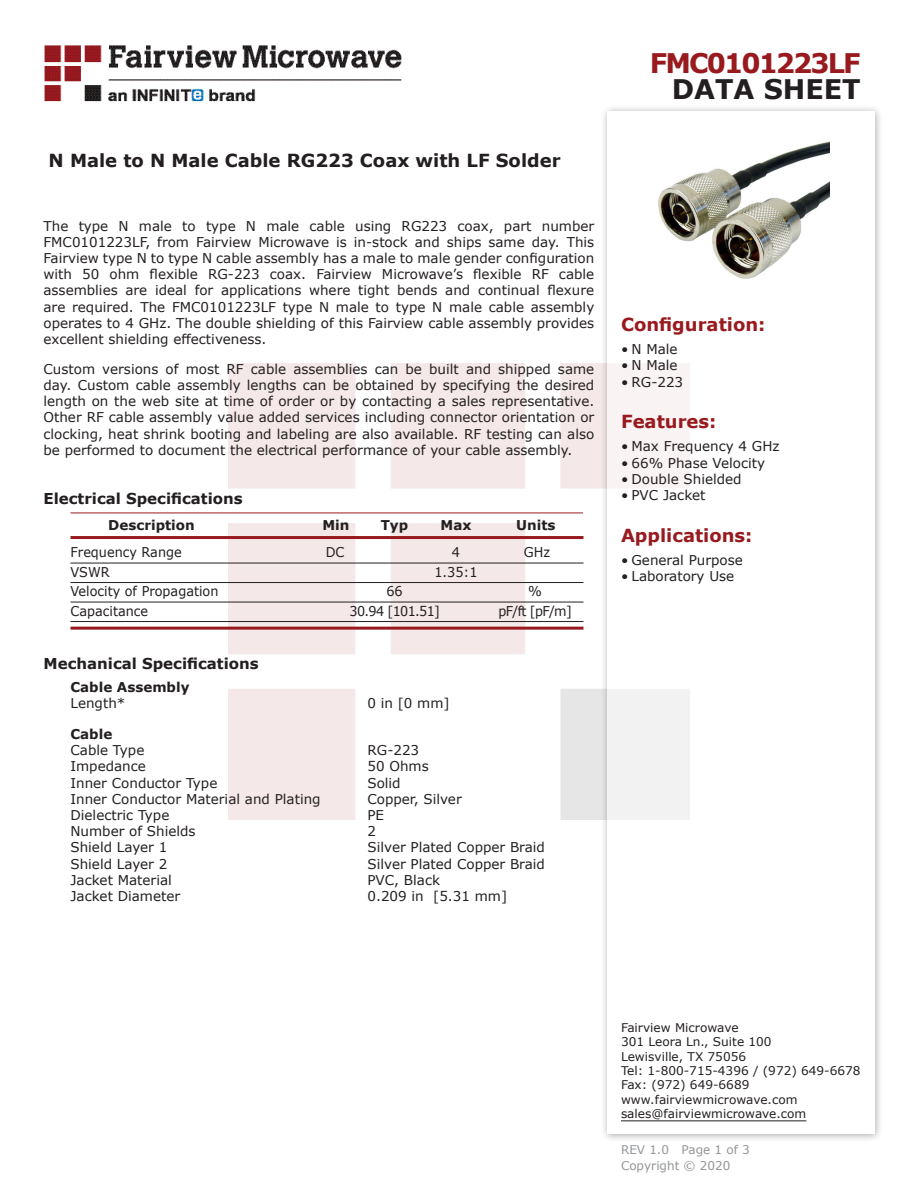
<style>
.page{position:relative;width:918px;height:1188px;background:#fff}
.page>*{position:absolute;margin:0;border:0;box-sizing:border-box;transform-origin:0 0}
.FM{font:700 27px "Verdana";letter-spacing:-.07em;color:#981a1e}
.t1{font:700 27px "Verdana";color:#231f20}
.Web_Description_Para{font:700 18px "Verdana";color:#231f20}
.Head1{font:700 18px "Verdana";color:#981a1e}
.Applications_Header{font:700 18px "Verdana";color:#981a1e}
.Head1-2{font:700 15px "Verdana";color:#231f20}
.MarketingDescription{font:13.5px/16.2px "Verdana";color:#231f20;text-align:justify}
.Specs_Para{font:13.5px "Verdana";color:#231f20}
.Table-Body{font:13.5px "Verdana";color:#231f20;scale:.95 1}
.Table-Header{font:700 13.5px "Verdana";color:#231f20}
.Head3{font:700 13.5px "Verdana";color:#231f20}
.FM_Info{font:12px "Verdana";color:#231f20}
.REV_Info{font:12px "Verdana";color:#939598}
</style>
<div class="page">
<img style="left:44px;top:45px;width:358px;height:57px">
<div style="left:600px;top:104px;width:284px;height:1039px;background:#231f20;opacity:.75"></div>
<div style="left:608px;top:111px;width:267px;height:1023px;background:#fff"></div>
<hr style="left:70px;top:513px;width:513px;height:1px;background:#981a1e">
<hr style="left:70px;top:536px;width:514px;height:3px;background:#981a1e">
<hr style="left:70px;top:563px;width:514px;height:1px;background:#231f20">
<hr style="left:70px;top:582px;width:514px;height:1px;background:#231f20">
<hr style="left:70px;top:602px;width:514px;height:1px;background:#231f20">
<hr style="left:70px;top:621px;width:514px;height:1px;background:#231f20">
<hr style="left:70px;top:627px;width:514px;height:3px;background:#981a1e">
<hr style="left:621px;top:1120px;width:185px;height:1px;background:#231f20">
<img style="left:658px;top:141px;width:172px;height:138px">
<p class="Web_Description_Para" style="left:49px;top:148px;width:514px">N Male to N Male Cable RG223 Coax with LF Solder</p>
<p class="MarketingDescription" style="left:44px;top:217px;width:552px">The type N male to type N male cable using RG223 coax, part number FMC0101223LF, from Fairview Microwave is in-stock and ships same day. This Fairview type N to type N cable assembly has a male to male gender configuration with 50 ohm flexible RG-223 coax. Fairview Microwave’s flexible RF cable assemblies are ideal for applications where tight bends and continual flexure are required. The FMC0101223LF type N male to type N male cable assembly operates to 4 GHz. The double shielding of this Fairview cable assembly provides excellent shielding effectiveness.</p>
<p class="MarketingDescription" style="left:44px;top:361px;width:552px">Custom versions of most RF cable assemblies can be built and shipped same day. Custom cable assembly lengths can be obtained by specifying the desired length on the web site at time of order or by contacting a sales representative.<br>Other RF cable assembly value added services including connector orientation or clocking, heat shrink booting and labeling are also available. RF testing can also be performed to document the electrical performance of your cable assembly.</p>
<p class="Head1-2" style="left:44px;top:488px;width:201px">Electrical Specifications</p>
<p class="Table-Header" style="left:108px;top:516px;width:88px">Description</p>
<p class="Table-Header" style="left:322px;top:516px;width:29px">Min</p>
<p class="Table-Header" style="left:381px;top:516px;width:29px">Typ</p>
<p class="Table-Header" style="left:441px;top:516px;width:32px">Max</p>
<p class="Table-Header" style="left:516px;top:516px;width:41px">Units</p>
<p class="Table-Body" style="left:70px;top:543px;width:119px">Frequency Range</p>
<p class="Table-Body" style="left:326px;top:543px;width:21px">DC</p>
<p class="Table-Body" style="left:452px;top:543px;width:10px">4</p>
<p class="Table-Body" style="left:524px;top:543px;width:29px">GHz</p>
<p class="Table-Body" style="left:70px;top:562px;width:43px">VSWR</p>
<p class="Table-Body" style="left:434px;top:562px;width:47px">1.35:1</p>
<p class="Table-Body" style="left:70px;top:582px;width:157px">Velocity of Propagation</p>
<p class="Table-Body" style="left:386px;top:582px;width:19px">66</p>
<p class="Table-Body" style="left:528px;top:582px;width:16px">%</p>
<p class="Table-Body" style="left:70px;top:601px;width:83px">Capacitance</p>
<p class="Table-Body" style="left:350px;top:601px;width:97px">30.94 [101.51]</p>
<p class="Table-Body" style="left:498px;top:601px;width:79px">pF/ft [pF/m]</p>
<p class="Head1-2" style="left:44px;top:653px;width:217px">Mechanical Specifications</p>
<p class="Head3" style="left:70px;top:677px;width:121px">Cable Assembly</p>
<p class="Specs_Para" style="left:70px;top:694px;width:56px">Length*</p>
<p class="Specs_Para" style="left:368px;top:694px;width:84px">0 in [0 mm]</p>
<p class="Head3" style="left:70px;top:725px;width:43px">Cable</p>
<p class="Specs_Para" style="left:70px;top:741px;width:75px">Cable Type</p>
<p class="Specs_Para" style="left:368px;top:741px;width:53px">RG-223</p>
<p class="Specs_Para" style="left:70px;top:757px;width:77px">Impedance</p>
<p class="Specs_Para" style="left:368px;top:757px;width:63px">50 Ohms</p>
<p class="Specs_Para" style="left:70px;top:773px;width:148px">Inner Conductor Type</p>
<p class="Specs_Para" style="left:368px;top:773px;width:35px">Solid</p>
<p class="Specs_Para" style="left:70px;top:790px;width:252px">Inner Conductor Material and Plating</p>
<p class="Specs_Para" style="left:368px;top:790px;width:96px">Copper, Silver</p>
<p class="Specs_Para" style="left:70px;top:806px;width:100px">Dielectric Type</p>
<p class="Specs_Para" style="left:368px;top:806px;width:18px">PE</p>
<p class="Specs_Para" style="left:70px;top:822px;width:127px">Number of Shields</p>
<p class="Specs_Para" style="left:368px;top:822px;width:10px">2</p>
<p class="Specs_Para" style="left:70px;top:838px;width:98px">Shield Layer 1</p>
<p class="Specs_Para" style="left:368px;top:838px;width:179px">Silver Plated Copper Braid</p>
<p class="Specs_Para" style="left:70px;top:854px;width:98px">Shield Layer 2</p>
<p class="Specs_Para" style="left:368px;top:854px;width:179px">Silver Plated Copper Braid</p>
<p class="Specs_Para" style="left:70px;top:871px;width:103px">Jacket Material</p>
<p class="Specs_Para" style="left:368px;top:871px;width:74px">PVC, Black</p>
<p class="Specs_Para" style="left:70px;top:887px;width:111px">Jacket Diameter</p>
<p class="Specs_Para" style="left:368px;top:887px;width:141px">0.209 in [5.31 mm]</p>
<p class="FM" style="left:650px;top:44px;width:213px">FMC0101223LF</p>
<p class="t1" style="left:672px;top:70px;width:191px">DATA SHEET</p>
<p class="Head1" style="left:621px;top:312px;width:146px">Configuration:</p>
<p class="MarketingDescription" style="left:621px;top:341px;width:58px">• N Male</p>
<p class="MarketingDescription" style="left:621px;top:357px;width:58px">• N Male</p>
<p class="MarketingDescription" style="left:621px;top:373px;width:64px">• RG-223</p>
<p class="Head1" style="left:621px;top:409px;width:97px">Features:</p>
<p class="MarketingDescription" style="left:621px;top:438px;width:160px">• Max Frequency 4 GHz</p>
<p class="MarketingDescription" style="left:621px;top:454px;width:146px">• 66% Phase Velocity</p>
<p class="MarketingDescription" style="left:621px;top:471px;width:122px">• Double Shielded</p>
<p class="MarketingDescription" style="left:621px;top:487px;width:86px">• PVC Jacket</p>
<p class="Applications_Header" style="left:621px;top:523px;width:133px">Applications:</p>
<p class="MarketingDescription" style="left:621px;top:552px;width:123px">• General Purpose</p>
<p class="MarketingDescription" style="left:621px;top:568px;width:115px">• Laboratory Use</p>
<p class="FM_Info" style="left:621px;top:1019px;width:119px">Fairview Microwave</p>
<p class="FM_Info" style="left:621px;top:1034px;width:152px">301 Leora Ln., Suite 100</p>
<p class="FM_Info" style="left:621px;top:1048px;width:127px">Lewisville, TX 75056</p>
<p class="FM_Info" style="left:621px;top:1062px;width:241px">Tel: 1-800-715-4396 / (972) 649-6678</p>
<p class="FM_Info" style="left:621px;top:1077px;width:130px">Fax: (972) 649-6689</p>
<p class="FM_Info" style="left:621px;top:1091px;width:178px">www.fairviewmicrowave.com</p>
<p class="FM_Info" style="left:621px;top:1106px;width:187px">sales@fairviewmicrowave.com</p>
<p class="REV_Info" style="left:621px;top:1141px;width:130px">REV 1.0 Page 1 of 3</p>
<p class="REV_Info" style="left:621px;top:1157px;width:111px">Copyright © 2020</p>
</div>
